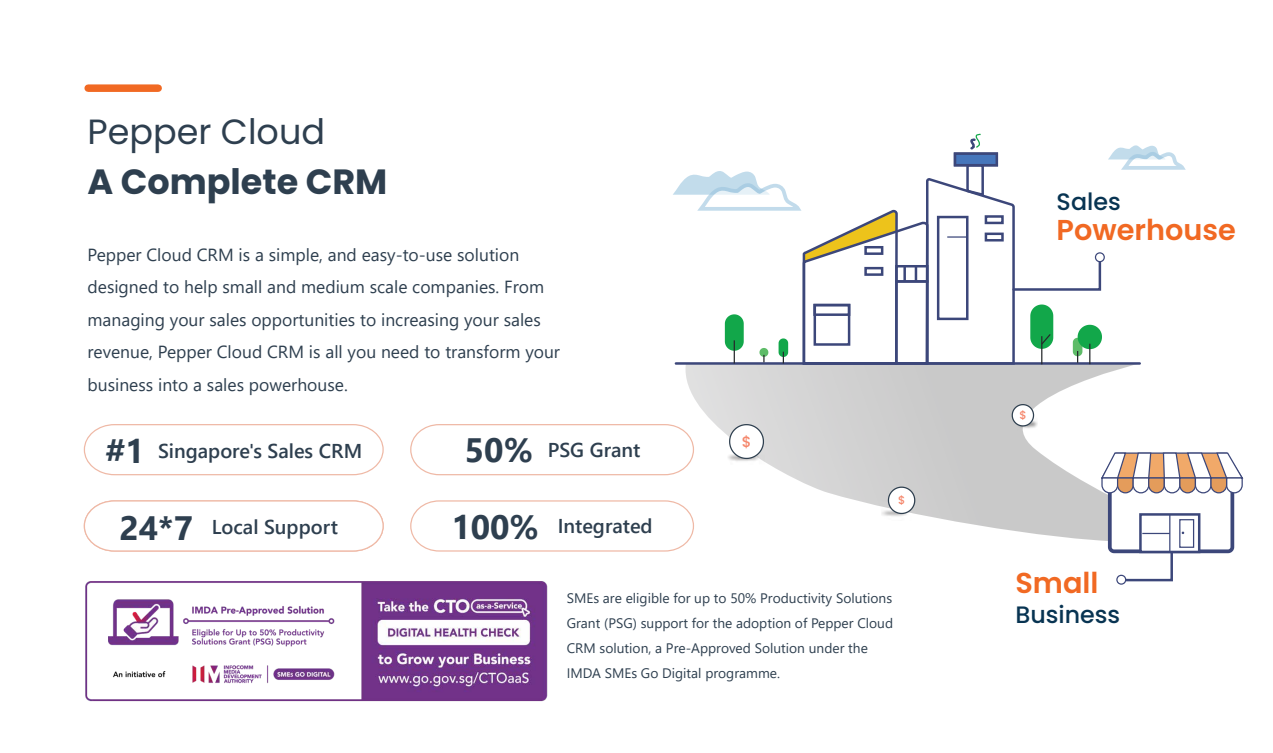
<style>
.page{position:relative;width:1273px;height:753px;background:#fff}
.page>*{position:absolute;margin:0;border:0;box-sizing:border-box;transform-origin:0 0}
.t1{font:700 35px "Poppins";color:#2e3f4f}
.t2{font:35px "Poppins";color:#2e3f4f}
.t3{font:600 28.75px "Poppins";color:#f16923}
.t4{font:500 23.75px "Poppins";color:#083452}
.t5{font:600 20px "Segoe UI";color:#2e3f4f}
.t6{font:17.5px/32.5px "Segoe UI";color:#2e3f4f}
.t7{font:500 15px "Poppins";color:#f5876c}
.t8{font:13.75px/25px "Segoe UI";color:#2e3f4f}
.t9{font:500 11.25px "Poppins";color:#f5876c}
.s1{font-weight:700;font-size:33.75px}
</style>
<div class="page">
<div style="left:88px;top:84px;width:70px;height:8px;background:#f16923"></div>
<svg style="left:685px;top:366px;width:445px;height:175px"></svg>
<svg style="left:1100px;top:452px;width:144px;height:132px"></svg>
<svg style="left:410px;top:424px;width:284px;height:51px"></svg>
<svg style="left:84px;top:424px;width:300px;height:51px"></svg>
<svg style="left:410px;top:500px;width:284px;height:51px"></svg>
<svg style="left:899px;top:221px;width:25px;height:145px"></svg>
<svg style="left:673px;top:171px;width:226px;height:195px"></svg>
<svg style="left:924px;top:133px;width:261px;height:233px"></svg>
<svg style="left:871px;top:500px;width:41px;height:20px"></svg>
<svg style="left:887px;top:485px;width:29px;height:30px"></svg>
<svg style="left:718px;top:444px;width:46px;height:21px"></svg>
<svg style="left:728px;top:423px;width:36px;height:36px"></svg>
<svg style="left:1008px;top:410px;width:34px;height:22px"></svg>
<svg style="left:1010px;top:403px;width:25px;height:24px"></svg>
<svg style="left:84px;top:500px;width:300px;height:51px"></svg>
<svg style="left:85px;top:581px;width:463px;height:121px"></svg>
<h1 class="t2" style="left:88px;top:111px;width:239px">Pepper Cloud</h1>
<h1 class="t1" style="left:88px;top:161px;width:301px">A Complete CRM</h1>
<p class="t6" style="left:88px;top:237px;width:474px">Pepper Cloud CRM is a simple, and easy-to-use solution designed to help small and medium scale companies. From managing your sales opportunities to increasing your sales revenue, Pepper Cloud CRM is all you need to transform your business into a sales powerhouse.</p>
<p class="t5" style="left:105px;top:432px;width:258px"><span class="s1">#1</span> Singapore's Sales CRM</p>
<p class="t5" style="left:465px;top:430px;width:177px"><span class="s1">50%</span> PSG Grant</p>
<p class="t5" style="left:214px;top:507px;width:128px">Local Support</p>
<p class="t5" style="left:451px;top:507px;width:203px"><span class="s1">100%</span> Integrated</p>
<p class="t5" style="left:119px;top:508px;width:220px"><span class="s1">24*7</span> Local Support</p>
<p class="t7" style="left:742px;top:432px;width:11px">$</p>
<p class="t9" style="left:898px;top:493px;width:9px">$</p>
<p class="t8" style="left:567px;top:584px;width:328px">SMEs are eligible for up to 50% Productivity Solutions Grant (PSG) support for the adoption of Pepper Cloud CRM solution, a Pre-Approved Solution under the IMDA SMEs Go Digital programme.</p>
<h3 class="t4" style="left:1056px;top:188px;width:66px">Sales</h3>
<h2 class="t3" style="left:1056px;top:213px;width:181px">Powerhouse</h2>
<p class="t9" style="left:1019px;top:408px;width:9px">$</p>
<h2 class="t3" style="left:1015px;top:566px;width:85px">Small</h2>
<h3 class="t4" style="left:1015px;top:600px;width:106px">Business</h3>
</div>
